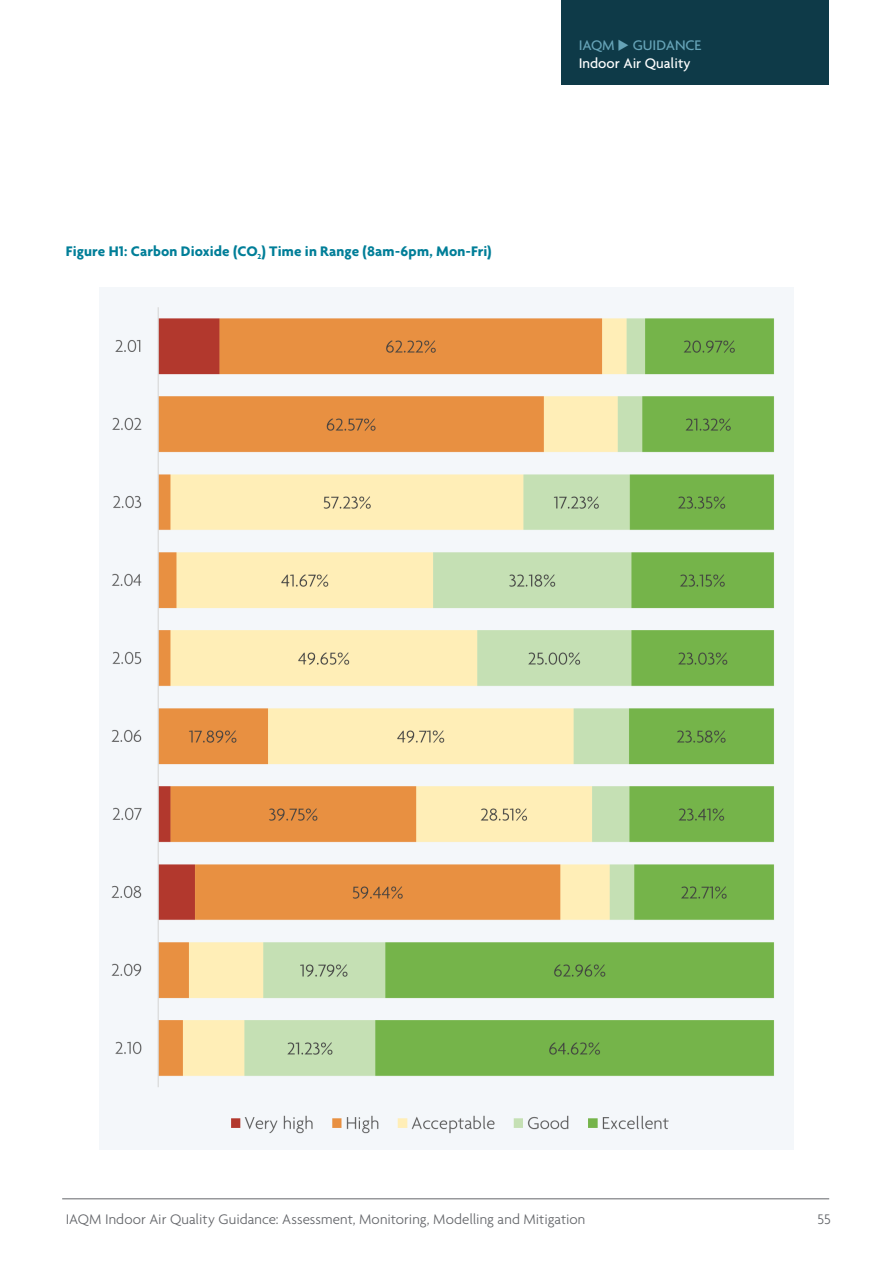
<style>
.page{position:relative;width:893px;height:1263px;background:#fff}
.page>*{position:absolute;margin:0;border:0;box-sizing:border-box;transform-origin:0 0}
.t1{font:300 15px "Agenda";color:#636569}
.Heading_03_Turq{font:700 15px "Agenda";letter-spacing:.01em;color:#007e98}
.t2{font:500 15px/18px "Agenda";color:#fff}
.s1{color:#66a3b7}
</style>
<div class="page">
<hr style="left:62px;top:1198px;width:767px;height:1px;background:#636569">
<div style="left:562px;top:0;width:267px;height:85px;background:#0e3a48"></div>
<img style="left:100px;top:288px;width:693px;height:861px">
<p class="Heading_03_Turq" style="left:66px;top:242px;width:427px">Figure H1: Carbon Dioxide (CO<sub>2</sub>) Time in Range (8am-6pm, Mon-Fri)</p>
<p class="t2" style="left:579px;top:36px;width:124px"><span class="s1">IAQM</span> <span class="s1">◆ GUIDANCE<br></span>Indoor Air Quality</p>
<p class="t1" style="left:66px;top:1210px;width:521px">IAQM Indoor Air Quality Guidance: Assessment, Monitoring, Modelling and Mitigation</p>
<p class="t1" style="left:817px;top:1210px;width:15px">55</p>
</div>
